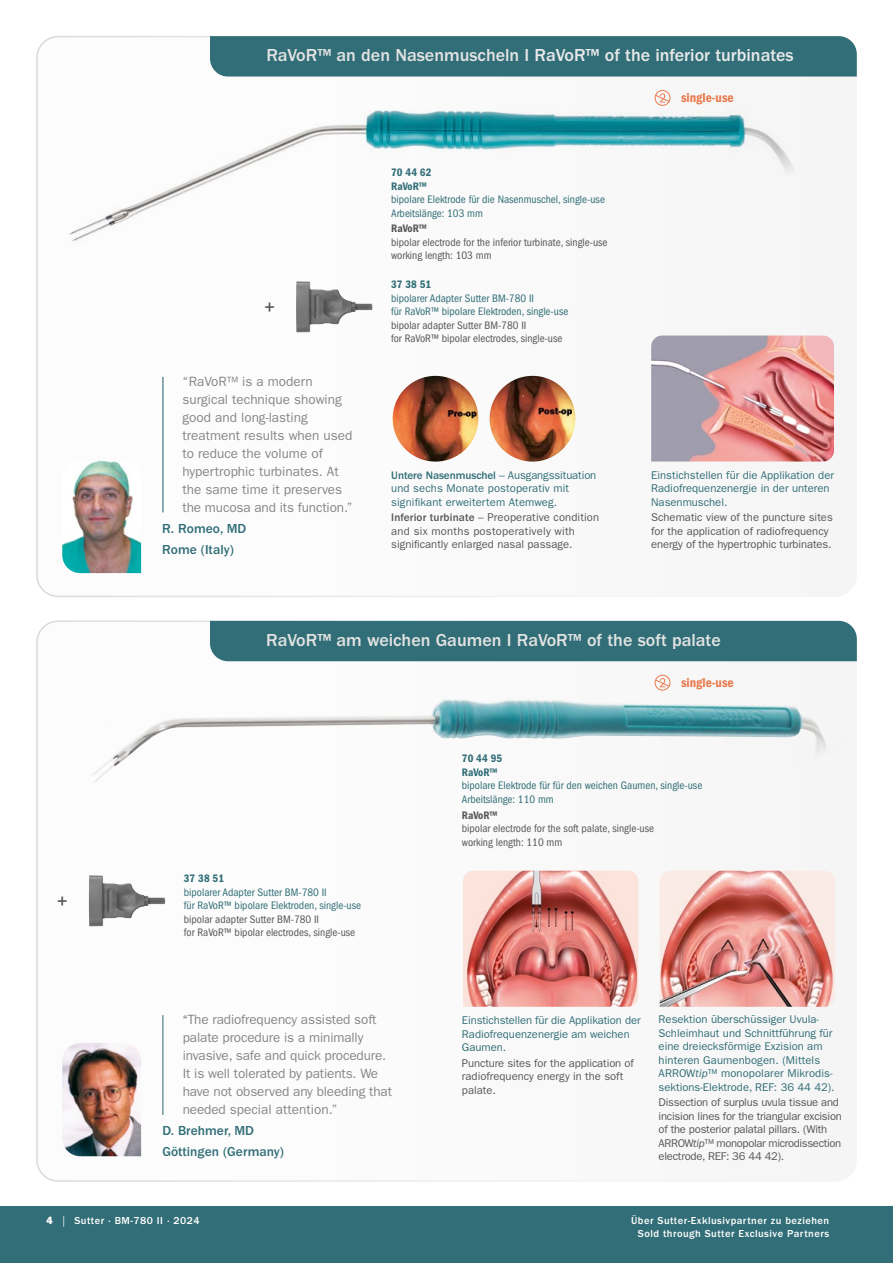
<style>
.page{position:relative;width:893px;height:1263px;background:#fff}
.page>*{position:absolute;margin:0;border:0;box-sizing:border-box;transform-origin:0 0}
.t1{font:500 18px "ITC Franklin Gothic Std";color:#e9e9e9}
.t2{font:500 18px "ITC Franklin Gothic Std";color:#e3e3e3}
.t3{font:500 17.7px "ITC Franklin Gothic Std";color:#575756}
.t4{font:13.5px/18px "ITC Franklin Gothic Std";letter-spacing:-.01em;color:#878787}
.t5{font:500 13.5px/21px "ITC Franklin Gothic Std";color:#316e77}
.t6{font:13.5px "ITC Franklin Gothic Std Dm Cd";color:#e97a4c}
.t7{font:11.25px/13.5px "ITC Franklin Gothic Std";color:#316e77}
.t8{font:11.25px/13.5px "ITC Franklin Gothic Std";letter-spacing:-.01em;color:#575756}
.t9{font:condensed 11.25px/13.5px "ITC Franklin Gothic Std";color:#316e77}
.t10{font:condensed 11.25px/13.5px "ITC Franklin Gothic Std";color:#575756}
.t11{font:11.25px/13.5px "ITC Franklin Gothic Std";letter-spacing:.01em;color:#575756}
.t12{font:11.25px/13.5px "ITC Franklin Gothic Std Dm Cd";color:#316e77}
.t13{font:11.25px "ITC Franklin Gothic Std Dm Cd";color:#575756}
.t14{font:500 10.5px/12.6px "ITC Franklin Gothic Std";letter-spacing:.045em;color:#fff;text-align:right}
.s1{color:#e3e3e3}
.s2{font-weight:500}
.s3{font-style:italic}
.s4{font-family:"ITC Franklin Gothic Std Hvy";font-weight:400}
.s5{font-weight:400}
</style>
<div class="page">
<div style="left:0;top:1206px;width:893px;height:57px;background:#316e77"></div>
<div style="left:37px;top:37px;width:819px;height:559px;background:#fafafa;border-radius:21px"></div>
<img style="left:69px;top:92px;width:700px;height:150px">
<svg style="left:756px;top:136px;width:38px;height:59px"></svg>
<img style="left:393px;top:376px;width:85px;height:86px;border-radius:43px">
<img style="left:490px;top:376px;width:85px;height:86px;border-radius:43px">
<div style="left:210px;top:36px;width:647px;height:41px;background:#316e77"></div>
<img style="left:651px;top:335px;width:183px;height:126px">
<img style="left:62px;top:460px;width:79px;height:113px">
<hr style="left:162px;top:377px;width:1px;height:135px;background:#316e77">
<div style="left:37px;top:621px;width:819px;height:560px;background:#fbfbfb;border-radius:21px"></div>
<img style="left:93px;top:699px;width:725px;height:83px">
<svg style="left:791px;top:726px;width:36px;height:46px"></svg>
<img style="left:660px;top:871px;width:175px;height:136px">
<img style="left:463px;top:871px;width:175px;height:136px">
<div style="left:210px;top:621px;width:647px;height:40px;background:#316e77"></div>
<img style="left:62px;top:1043px;width:79px;height:113px">
<hr style="left:162px;top:1015px;width:1px;height:100px;background:#316e77">
<div style="left:655px;top:90px;width:15px;height:16px;border:1px solid #e97a4c;border-radius:50%"></div>
<svg style="left:655px;top:93px;width:15px;height:10px"></svg>
<img style="left:89px;top:875px;width:59px;height:51px">
<img style="left:296px;top:281px;width:59px;height:51px">
<div style="left:655px;top:675px;width:15px;height:15px;border:1px solid #e97a4c;border-radius:50%"></div>
<svg style="left:655px;top:678px;width:15px;height:9px"></svg>
<h1 class="t1" style="left:266px;top:45px;width:529px"><span class="s1">RaVoR™ an den Nasenmuscheln I</span> RaVoR™ of the inferior turbinates</h1>
<h2 class="t3" style="left:265px;top:297px;width:12px">+</h2>
<p class="t4" style="left:183px;top:373px;width:172px">“RaVoR™ is a modern surgical technique showing good and long-lasting treatment results when used to reduce the volume of hypertrophic turbinates. At the same time it preserves the mucosa and its function.”</p>
<p class="t5" style="left:162px;top:518px;width:86px">R. Romeo, MD<br>Rome (Italy)</p>
<p class="t12" style="left:391px;top:166px;width:42px">70 44 62<br>RaVoR™</p>
<p class="t9" style="left:391px;top:193px;width:215px">bipolare Elektrode für die Nasenmuschel, single-use<br>Arbeitslänge: 103 mm</p>
<p class="t13" style="left:391px;top:222px;width:37px">RaVoR™</p>
<p class="t10" style="left:391px;top:235px;width:218px">bipolar electrode for the inferior turbinate, single-use working length: 103 mm</p>
<p class="t12" style="left:391px;top:278px;width:42px">37 38 51</p>
<p class="t9" style="left:391px;top:291px;width:179px">bipolarer Adapter Sutter BM-780 II<br>für RaVoR™ bipolare Elektroden, single-use</p>
<p class="t10" style="left:391px;top:318px;width:173px">bipolar adapter Sutter BM-780 II<br>for RaVoR™ bipolar electrodes, single-use</p>
<p class="t7" style="left:391px;top:468px;width:207px"><span class="s2">Untere Nasenmuschel</span> – Ausgangssituation und sechs Monate postoperativ mit signifikant erweitertem Atemweg.</p>
<p class="t11" style="left:391px;top:511px;width:210px"><span class="s2">Inferior turbinate</span> – Preoperative condition and six months postoperatively with significantly enlarged nasal passage.</p>
<p class="t6" style="left:681px;top:90px;width:54px">single-use</p>
<p class="t7" style="left:651px;top:468px;width:184px">Einstichstellen für die Applikation der<br>Radiofrequenzenergie in der unteren<br>Nasenmuschel.</p>
<p class="t8" style="left:651px;top:511px;width:183px">Schematic view of the puncture sites for the application of radiofrequency energy of the hypertrophic turbinates.</p>
<h1 class="t2" style="left:266px;top:630px;width:456px">RaVoR™ am weichen Gaumen I RaVoR™ of the soft palate</h1>
<p class="t6" style="left:681px;top:674px;width:54px">single-use</p>
<h2 class="t3" style="left:57px;top:891px;width:12px">+</h2>
<p class="t12" style="left:184px;top:872px;width:42px">37 38 51</p>
<p class="t9" style="left:184px;top:885px;width:179px">bipolarer Adapter Sutter BM-780 II<br>für RaVoR™ bipolare Elektroden, single-use</p>
<p class="t10" style="left:184px;top:912px;width:173px">bipolar adapter Sutter BM-780 II<br>for RaVoR™ bipolar electrodes, single-use</p>
<p class="t4" style="left:183px;top:1011px;width:211px"><span class="s2">“</span>The radiofrequency assisted soft palate procedure is a minimally invasive, safe and quick procedure.<br>It is well tolerated by patients. We have not observed any bleeding that needed special attention.”</p>
<p class="t5" style="left:162px;top:1120px;width:123px">D. Brehmer, MD<br>Göttingen (Germany)</p>
<p class="t12" style="left:462px;top:752px;width:42px">70 44 95<br>RaVoR™</p>
<p class="t9" style="left:462px;top:779px;width:242px">bipolare Elektrode für für den weichen Gaumen, single-use<br>Arbeitslänge: 110 mm</p>
<p class="t13" style="left:462px;top:808px;width:37px">RaVoR™</p>
<p class="t10" style="left:462px;top:822px;width:194px">bipolar electrode for the soft palate, single-use working length: 110 mm</p>
<p class="t7" style="left:462px;top:1013px;width:180px">Einstichstellen für die Applikation der<br>Radiofrequenzenergie am weichen<br>Gaumen.</p>
<p class="t8" style="left:462px;top:1056px;width:173px">Puncture sites for the application of radiofrequency energy in the soft palate.</p>
<p class="t7" style="left:659px;top:1012px;width:178px">Resektion überschüssiger Uvula-Schleimhaut und Schnittführung für eine dreiecksförmige Exzision am hinteren Gaumenbogen. (Mittels ARROW<span class="s3">tip</span>™ monopolarer Mikrodis&shy;sektions-Elektrode, REF: 36 44 42).</p>
<p class="t8" style="left:659px;top:1096px;width:185px">Dissection of surplus uvula tissue and incision lines for the triangular excision of the posterior palatal pillars. (With ARROW<span class="s3">tip</span>™ monopolar microdissection electrode, REF: 36 44 42).</p>
<p class="t14" style="left:47px;top:1214px;width:155px"><span class="s4">4</span> <span class="s5">|</span> Sutter · BM-780 II · 2024</p>
<p class="t14" style="left:631px;top:1214px;width:199px">Über Sutter-Exklusivpartner zu beziehen<br>Sold through Sutter Exclusive Partners</p>
</div>
